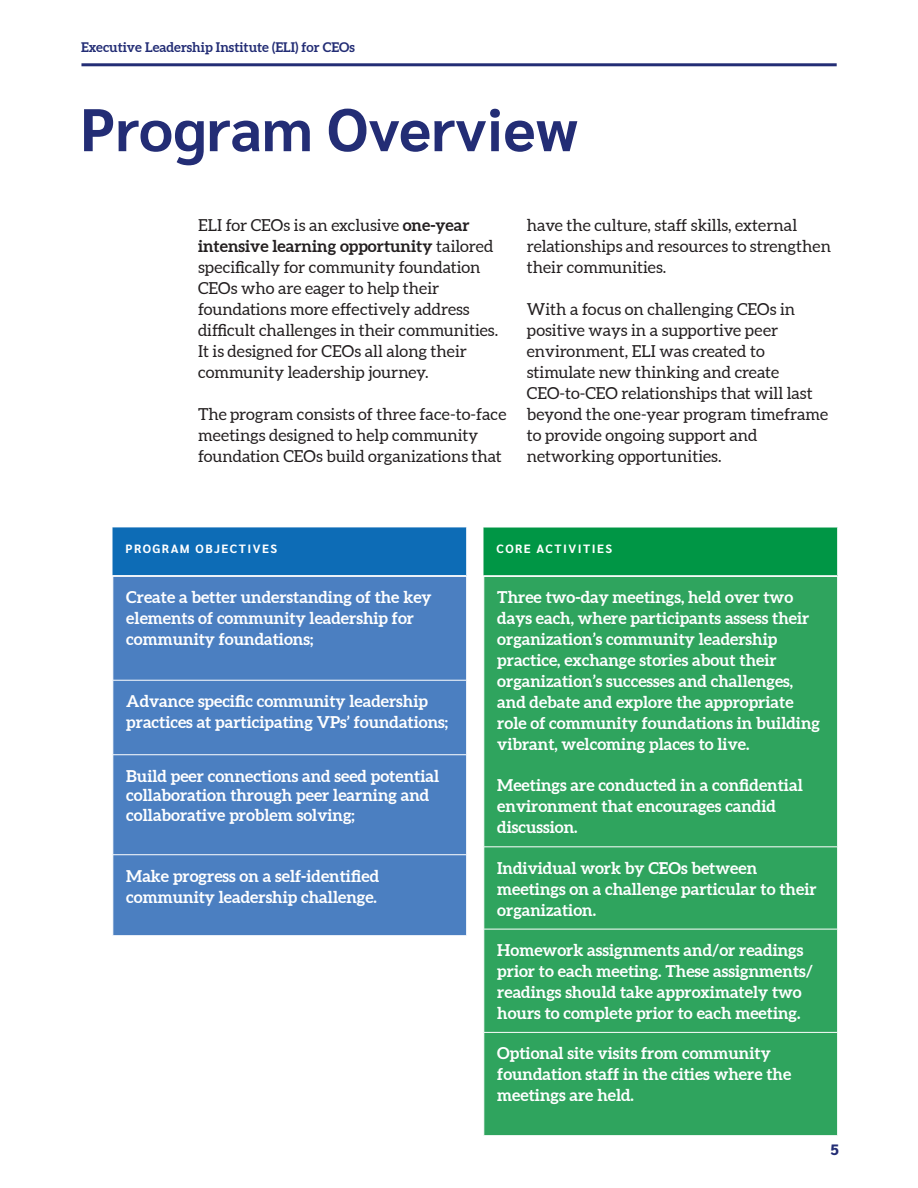
<style>
.page{position:relative;width:918px;height:1188px;background:#fff}
.page>*{position:absolute;margin:0;border:0;box-sizing:border-box;transform-origin:0 0}
.t1{font:700 60px "Sarabun";color:#232d75}
.t2{font:700 30px "Sarabun";color:#fff}
.t3{font:700 16.5px/21px "Aleo";color:#fff}
.t4{font:16.5px/21px "Aleo";color:#231f20}
.t5{font:800 15px "Sarabun";color:#232d75}
.t6{font:700 13.5px "Aleo";color:#232d75}
.t7{font:700 12px "Sarabun";letter-spacing:.12em;color:#fff}
.s1{font-weight:700}
</style>
<div class="page">
<div style="left:114px;top:577px;width:352px;height:358px;background:#4b7fc1"></div>
<hr style="left:113px;top:680px;width:354px;height:1px;background:#fff">
<hr style="left:113px;top:754px;width:354px;height:1px;background:#fff">
<hr style="left:113px;top:854px;width:354px;height:1px;background:#fff">
<hr style="left:81px;top:63px;width:756px;height:3px;background:#232d75">
<div style="left:112px;top:527px;width:355px;height:49px;background:#0d6cb6"></div>
<hr style="left:112px;top:527px;width:355px;height:1px;background:#fff">
<hr style="left:112px;top:527px;width:1px;height:48px;background:#fff">
<hr style="left:466px;top:527px;width:1px;height:48px;background:#fff">
<hr style="left:112px;top:575px;width:355px;height:2px;background:#fff">
<div style="left:485px;top:577px;width:352px;height:558px;background:#2fa45e"></div>
<hr style="left:484px;top:847px;width:354px;height:1px;background:#fff">
<hr style="left:484px;top:929px;width:354px;height:1px;background:#fff">
<hr style="left:484px;top:1032px;width:354px;height:1px;background:#fff">
<div style="left:483px;top:527px;width:355px;height:49px;background:#009645"></div>
<hr style="left:483px;top:527px;width:355px;height:1px;background:#fff">
<hr style="left:483px;top:527px;width:1px;height:48px;background:#fff">
<hr style="left:837px;top:527px;width:1px;height:48px;background:#fff">
<hr style="left:483px;top:575px;width:355px;height:2px;background:#fff">
<p class="t6" style="left:81px;top:39px;width:275px">Executive Leadership Institute (ELI) for CEOs</p>
<h1 class="t1" style="left:80px;top:95px;width:500px">Program Overview</h1>
<p class="t4" style="left:198px;top:215px;width:302px">ELI for CEOs is an exclusive <span class="s1">one-year intensive learning opportunity</span> tailored specifically for community foundation CEOs who are eager to help their foundations more effectively address difficult challenges in their communities.<br>It is designed for CEOs all along their community leadership journey.</p>
<p class="t4" style="left:198px;top:404px;width:310px">The program consists of three face-to-face meetings designed to help community foundation CEOs build organizations that</p>
<p class="t4" style="left:527px;top:215px;width:306px">have the culture, staff skills, external relationships and resources to strengthen their communities.</p>
<p class="t4" style="left:527px;top:299px;width:303px">With a focus on challenging CEOs in positive ways in a supportive peer environment, ELI was created to stimulate new thinking and create CEO-to-CEO relationships that will last beyond the one-year program timeframe to provide ongoing support and networking opportunities.</p>
<p class="t7" style="left:126px;top:542px;width:153px">PROGRAM OBJECTIVES</p>
<p class="t3" style="left:126px;top:587px;width:307px">Create a better understanding of the key elements of community leadership for community foundations;</p>
<p class="t3" style="left:126px;top:691px;width:323px">Advance specific community leadership practices at participating VPs’ foundations;</p>
<p class="t3" style="left:126px;top:766px;width:314px;line-height:19.8px">Build peer connections and seed potential collaboration through peer learning and collaborative problem solving;</p>
<h2 class="t2" style="left:172px;top:754px;width:116px">CFLeads</h2>
<p class="t3" style="left:126px;top:866px;width:254px">Make progress on a self-identified community leadership challenge.</p>
<p class="t7" style="left:496px;top:542px;width:117px">CORE ACTIVITIES</p>
<p class="t3" style="left:497px;top:587px;width:324px">Three two-day meetings, held over two days each, where participants assess their organization’s community leadership practice, exchange stories about their organization’s successes and challenges, and debate and explore the appropriate role of community foundations in building vibrant, welcoming places to live.</p>
<p class="t3" style="left:497px;top:776px;width:307px">Meetings are conducted in a confidential environment that encourages candid discussion.</p>
<p class="t3" style="left:497px;top:858px;width:321px">Individual work by CEOs between meetings on a challenge particular to their organization.</p>
<p class="t3" style="left:497px;top:940px;width:317px">Homework assignments and/or readings prior to each meeting. These assignments/ readings should take approximately two hours to complete prior to each meeting.</p>
<p class="t3" style="left:497px;top:1043px;width:296px">Optional site visits from community foundation staff in the cities where the meetings are held.</p>
<h2 class="t2" style="left:543px;top:769px;width:116px">CFLeads</h2>
<h2 class="t2" style="left:509px;top:772px;width:209px">Prosperity Now</h2>
<p class="t5" style="left:831px;top:1141px;width:10px">5</p>
</div>
